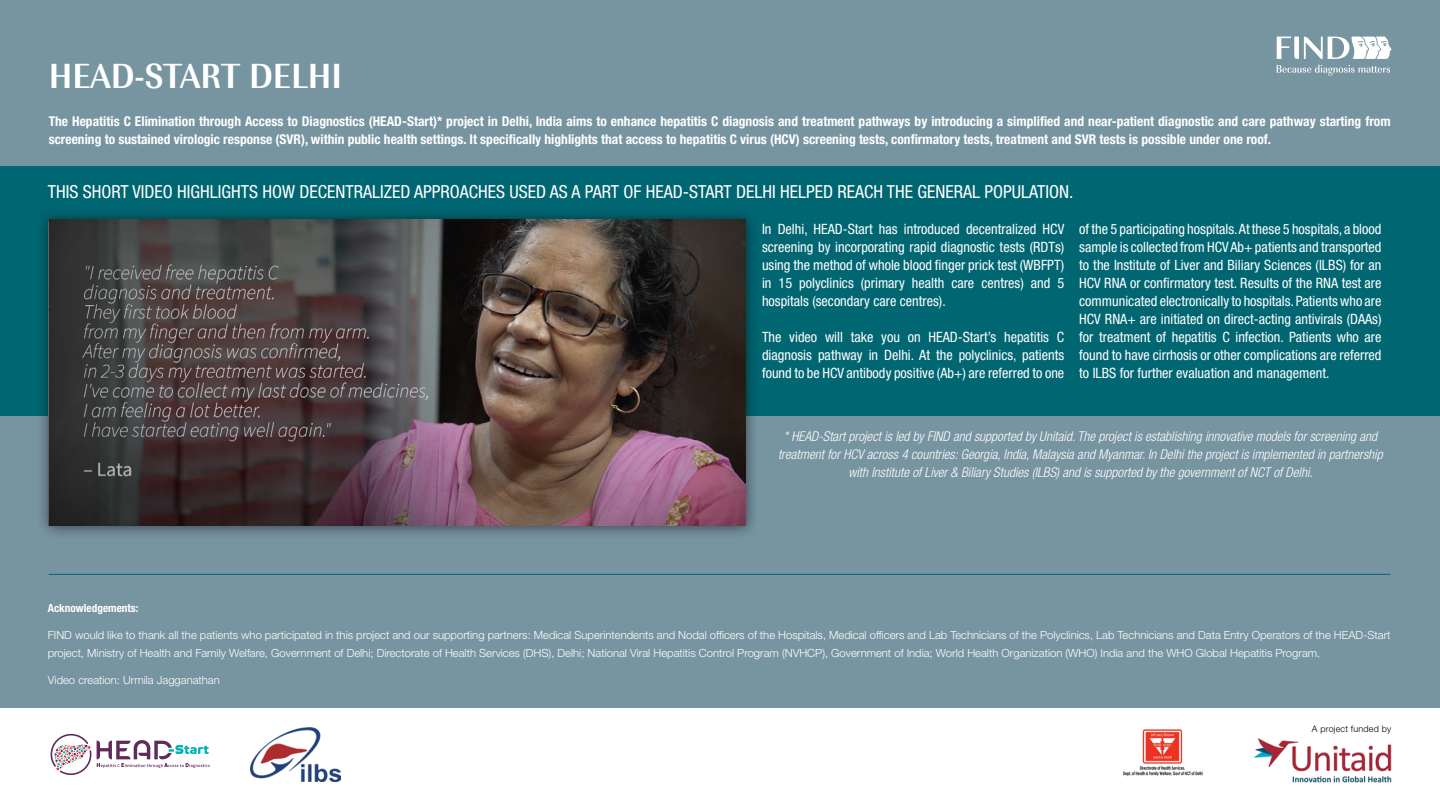
<style>
.page{position:relative;width:1440px;height:810px;background:#fff}
.page>*{position:absolute;margin:0;border:0;box-sizing:border-box;transform-origin:0 0}
.t1{font:36px "URW Imperial T Bold Extr Narr";color:#fff}
.t2{font:condensed 18px "Helvetica Neue LT Pro";color:#fff}
.t3{font:condensed 14.25px/18px "Helvetica Neue LT Pro";color:#fff;text-align:justify}
.t4{font:700 condensed 13.5px/18px "Helvetica Neue LT Pro";color:#fff}
.t5{font:italic 300 condensed 13.5px/18px "Helvetica Neue LT Pro";color:#fff;text-align:center}
.t6{font:300 11.25px/18px "Helvetica Neue LT Pro";color:#fff}
.t7{font:700 condensed 11.25px "Helvetica Neue LT Pro";color:#fff}
.t8{font:300 9px "Helvetica Neue LT Pro";letter-spacing:.02em;color:#000}
</style>
<div class="page">
<div style="left:0;top:0;width:1440px;height:708px;background:#7794a1"></div>
<div style="left:0;top:166px;width:1440px;height:249px;background:#006672"></div>
<div style="left:36px;top:208px;width:723px;height:331px;background:#000;opacity:.56"></div>
<img style="left:49px;top:220px;width:696px;height:306px">
<svg style="left:1277px;top:65px;width:113px;height:11px"></svg>
<svg style="left:1277px;top:37px;width:114px;height:22px"></svg>
<img style="left:251px;top:727px;width:89px;height:54px">
<img style="left:1123px;top:729px;width:80px;height:48px">
<svg style="left:51px;top:734px;width:159px;height:41px"></svg>
<img style="left:1255px;top:738px;width:136px;height:45px">
<hr style="left:49px;top:574px;width:1342px;height:1px;background:#00b0b5">
<h1 class="t1" style="left:49px;top:54px;width:295px">HEAD-START DELHI</h1>
<p class="t4" style="left:49px;top:112px;width:1343px">The Hepatitis C Elimination through Access to Diagnostics (HEAD-Start)* project in Delhi, India aims to enhance hepatitis C diagnosis and treatment pathways by introducing a simplified and near-patient diagnostic and care pathway starting from screening to sustained virologic response (SVR), within public health settings. It specifically highlights that access to hepatitis C virus (HCV) screening tests, confirmatory tests, treatment and SVR tests is possible under one roof.</p>
<p class="t2" style="left:48px;top:181px;width:1027px">THIS SHORT VIDEO HIGHLIGHTS HOW DECENTRALIZED APPROACHES USED AS A PART OF HEAD-START DELHI HELPED REACH THE GENERAL POPULATION.</p>
<p class="t3" style="left:762px;top:220px;width:304px">In Delhi, HEAD-Start has introduced decentralized HCV screening by incorporating rapid diagnostic tests (RDTs) using the method of whole blood finger prick test (WBFPT) in 15 polyclinics (primary health care centres) and 5 hospitals (secondary care centres).</p>
<p class="t3" style="left:762px;top:328px;width:304px">The video will take you on HEAD-Start’s hepatitis C diagnosis pathway in Delhi. At the polyclinics, patients found to be HCV antibody positive (Ab+) are referred to one</p>
<p class="t3" style="left:1079px;top:220px;width:304px">of the 5 participating hospitals. At these 5 hospitals, a blood sample is collected from HCV Ab+ patients and transported to the Institute of Liver and Biliary Sciences (ILBS) for an HCV RNA or confirmatory test. Results of the RNA test are communicated electronically to hospitals. Patients who are HCV RNA+ are initiated on direct-acting antivirals (DAAs) for treatment of hepatitis C infection. Patients who are found to have cirrhosis or other complications are referred to ILBS for further evaluation and management.</p>
<p class="t5" style="left:778px;top:428px;width:606px">* HEAD-Start project is led by FIND and supported by Unitaid. The project is establishing innovative models for screening and treatment for HCV across 4 countries: Georgia, India, Malaysia and Myanmar. In Delhi the project is implemented in partnership with Institute of Liver &amp; Biliary Studies (ILBS) and is supported by the government of NCT of Delhi.</p>
<p class="t7" style="left:48px;top:601px;width:92px">Acknowledgements:</p>
<p class="t6" style="left:48px;top:626px;width:1344px">FIND would like to thank all the patients who participated in this project and our supporting partners: Medical Superintendents and Nodal officers of the Hospitals, Medical officers and Lab Technicians of the Polyclinics, Lab Technicians and Data Entry Operators of the HEAD-Start project, Ministry of Health and Family Welfare, Government of Delhi; Directorate of Health Services (DHS), Delhi; National Viral Hepatitis Control Program (NVHCP), Government of India; World Health Organization (WHO) India and the WHO Global Hepatitis Program.</p>
<p class="t6" style="left:48px;top:671px;width:174px">Video creation: Urmila Jagganathan</p>
<p class="t8" style="left:1312px;top:724px;width:81px">A project funded by</p>
</div>
